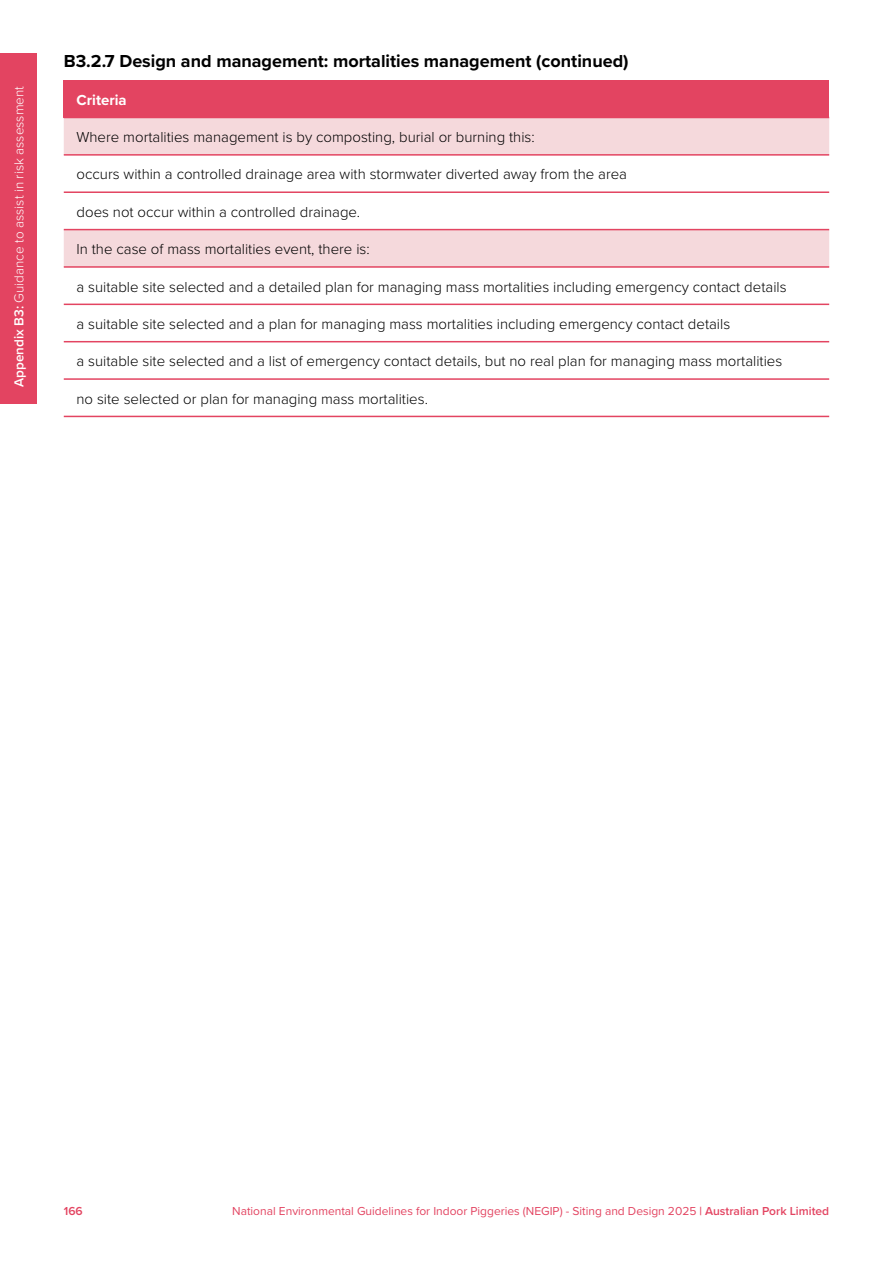
<style>
.page{position:relative;width:893px;height:1263px;background:#fff}
.page>*{position:absolute;margin:0;border:0;box-sizing:border-box;transform-origin:0 0}
.t1{font:700 18px "Proxima Nova";color:#000}
.Body{font:300 15px "Proxima Nova";color:#000}
.Table_Heading{font:700 15px "Proxima Nova";color:#fff}
.t2{font:300 13.5px "Proxima Nova";color:#fff}
.t3{font:12px "Proxima Nova";color:#e34461}
.t4{font:600 12px "Proxima Nova";color:#e34461}
.s1{font-weight:600}
</style>
<div class="page">
<div style="left:64px;top:80px;width:765px;height:37px;background:#e34461"></div>
<svg style="left:64px;top:118px;width:765px;height:148px;fill:#f5d9dc"></svg>
<hr style="left:64px;top:154px;width:765px;height:2px;background:#e34461">
<hr style="left:64px;top:229px;width:765px;height:1px;background:#e34461">
<hr style="left:64px;top:266px;width:765px;height:2px;background:#e34461">
<hr style="left:64px;top:117px;width:765px;height:1px;background:#e34461">
<hr style="left:64px;top:191px;width:765px;height:2px;background:#e34461">
<hr style="left:64px;top:304px;width:765px;height:1px;background:#e34461">
<hr style="left:64px;top:341px;width:765px;height:1px;background:#e34461">
<hr style="left:64px;top:378px;width:765px;height:2px;background:#e34461">
<hr style="left:64px;top:416px;width:765px;height:1px;background:#e34461">
<div style="left:0;top:53px;width:36px;height:351px;background:#e34461"></div>
<p class="t2" style="left:9px;top:387px;width:302px;rotate:-90deg"><span class="s1">Appendix B3:</span> Guidance to assist in risk assessment</p>
<h3 class="t1" style="left:64px;top:48px;width:566px">B3.2.7 Design and management: mortalities management (continued)</h3>
<p class="Table_Heading" style="left:77px;top:89px;width:52px">Criteria</p>
<p class="Body" style="left:77px;top:126px;width:460px">Where mortalities management is by composting, burial or burning this:</p>
<p class="Body" style="left:77px;top:163px;width:552px">occurs within a controlled drainage area with stormwater diverted away from the area</p>
<p class="Body" style="left:77px;top:201px;width:285px">does not occur within a controlled drainage.</p>
<p class="Body" style="left:77px;top:238px;width:295px">In the case of mass mortalities event, there is:</p>
<p class="Body" style="left:77px;top:275px;width:712px">a suitable site selected and a detailed plan for managing mass mortalities including emergency contact details</p>
<p class="Body" style="left:77px;top:313px;width:655px">a suitable site selected and a plan for managing mass mortalities including emergency contact details</p>
<p class="Body" style="left:77px;top:350px;width:707px">a suitable site selected and a list of emergency contact details, but no real plan for managing mass mortalities</p>
<p class="Body" style="left:77px;top:387px;width:353px">no site selected or plan for managing mass mortalities.</p>
<p class="t4" style="left:64px;top:1201px;width:20px">166</p>
<p class="t3" style="left:232px;top:1201px;width:598px">National Environmental Guidelines for Indoor Piggeries (NEGIP) - Siting and Design 2025 <span class="s1">| Australian Pork Limited</span></p>
</div>
